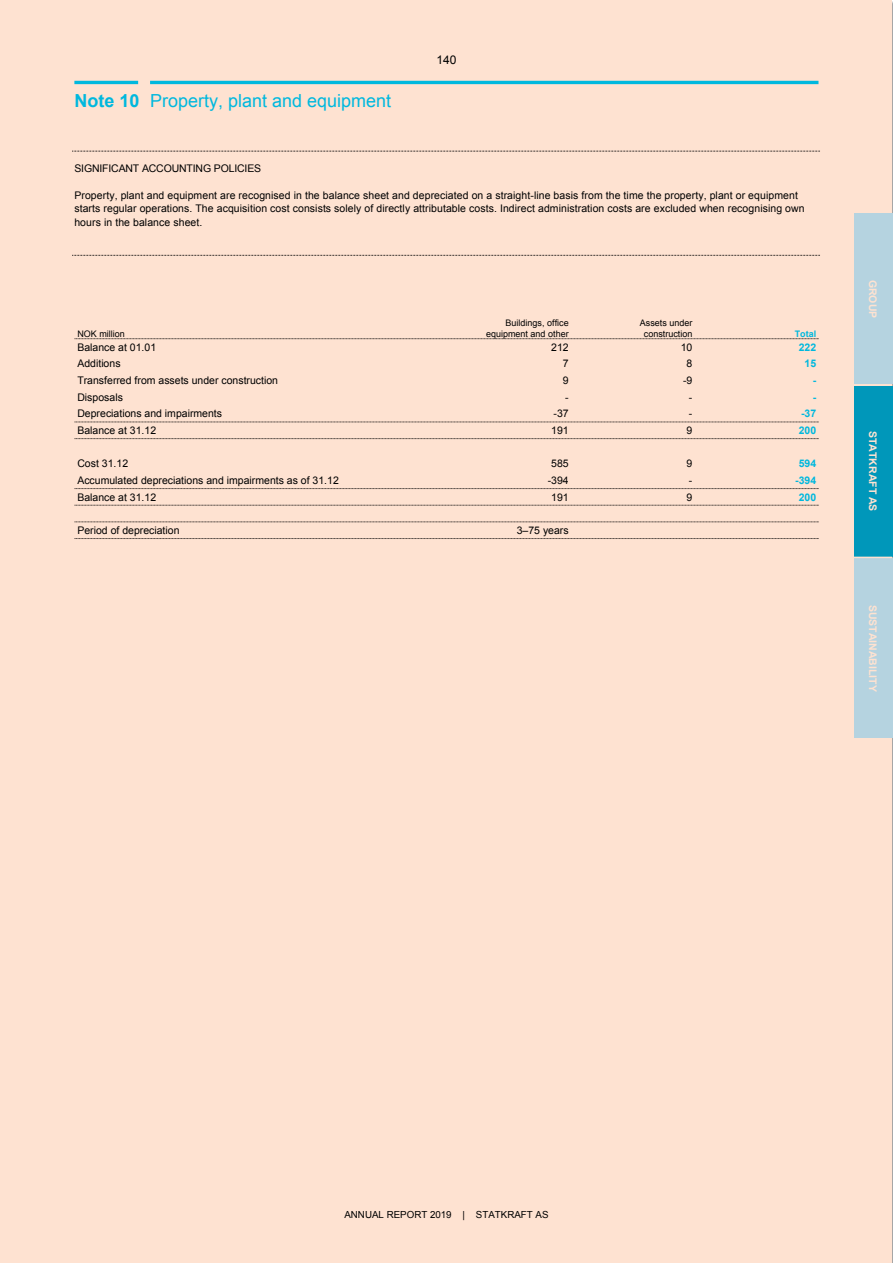
<style>
.page{position:relative;width:893px;height:1263px;background:#fff}
.page>*{position:absolute;margin:0;border:0;box-sizing:border-box;transform-origin:0 0}
.t1{font:18px "Arial";color:#00b8de}
.t2{font:12px "Arial";color:#000}
.t3{font:10.5px/13.5px "Arial";letter-spacing:.005em;color:#000}
.t4{font:700 10.5px "Arial";color:#fee2d1}
.t5{font:10.5px "Arial";letter-spacing:-.015em;color:#000}
.t6{font:700 10.5px "Arial";color:#00b8de}
.t7{font:9.75px "Arial";color:#000}
.t8{font:9px/10.4px "Arial";color:#000;text-align:right}
.t9{font:700 9px "Arial";color:#00b8de}
.s1{font-weight:700}
</style>
<div class="page">
<div style="left:0;top:0;width:892px;height:1263px;background:#fee2d1"></div>
<div style="left:854px;top:213px;width:38px;height:171px;background:#b5d3e0"></div>
<div style="left:854px;top:386px;width:38px;height:171px;background:#0097ba"></div>
<div style="left:854px;top:558px;width:38px;height:180px;background:#b5d3e0"></div>
<hr style="left:854px;top:384px;width:38px;height:2px;background:#fee2d1">
<hr style="left:854px;top:557px;width:38px;height:1px;background:#fee2d1">
<hr style="left:74px;top:81px;width:64px;height:3px;background:#00b8de">
<hr style="left:150px;top:81px;width:668px;height:3px;background:#00b8de">
<svg style="left:72px;top:151px;width:749px;height:1px"></svg>
<svg style="left:72px;top:255px;width:749px;height:1px"></svg>
<svg style="left:74px;top:338px;width:745px;height:1px"></svg>
<svg style="left:74px;top:422px;width:745px;height:1px"></svg>
<svg style="left:74px;top:438px;width:745px;height:1px"></svg>
<svg style="left:74px;top:488px;width:745px;height:1px"></svg>
<svg style="left:74px;top:505px;width:745px;height:1px"></svg>
<svg style="left:74px;top:522px;width:745px;height:1px"></svg>
<svg style="left:74px;top:538px;width:745px;height:1px"></svg>
<h1 class="t1" style="left:74px;top:91px;width:318px"><span class="s1">Note 10</span> Property, plant and equipment</h1>
<p class="t2" style="left:436px;top:54px;width:22px">140</p>
<p class="t5" style="left:74px;top:162px;width:188px">SIGNIFICANT ACCOUNTING POLICIES</p>
<p class="t3" style="left:74px;top:188px;width:732px">Property, plant and equipment are recognised in the balance sheet and depreciated on a straight-line basis from the time the property, plant or equipment starts regular operations. The acquisition cost consists solely of directly attributable costs. Indirect administration costs are excluded when recognising own hours in the balance sheet.</p>
<p class="t8" style="left:77px;top:328px;width:49px">NOK million</p>
<p class="t8" style="left:486px;top:318px;width:84px">Buildings, office equipment and other</p>
<p class="t8" style="left:640px;top:318px;width:54px;text-align:center">Assets under construction</p>
<p class="t9" style="left:795px;top:328px;width:23px">Total</p>
<p class="t3" style="left:77px;top:341px;width:80px">Balance at 01.01</p>
<p class="t3" style="left:551px;top:341px;width:19px">212</p>
<p class="t3" style="left:681px;top:341px;width:13px">10</p>
<p class="t6" style="left:799px;top:341px;width:19px">222</p>
<p class="t3" style="left:77px;top:357px;width:45px">Additions</p>
<p class="t3" style="left:563px;top:357px;width:7px">7</p>
<p class="t3" style="left:687px;top:357px;width:7px">8</p>
<p class="t6" style="left:804px;top:358px;width:13px">15</p>
<p class="t3" style="left:77px;top:374px;width:202px">Transferred from assets under construction</p>
<p class="t3" style="left:563px;top:374px;width:7px">9</p>
<p class="t3" style="left:683px;top:374px;width:11px">-9</p>
<p class="t6" style="left:813px;top:374px;width:5px">-</p>
<p class="t3" style="left:77px;top:390px;width:47px">Disposals</p>
<p class="t3" style="left:565px;top:390px;width:5px">-</p>
<p class="t3" style="left:689px;top:390px;width:5px">-</p>
<p class="t6" style="left:813px;top:391px;width:5px">-</p>
<p class="t3" style="left:77px;top:407px;width:146px">Depreciations and impairments</p>
<p class="t3" style="left:553px;top:407px;width:17px">-37</p>
<p class="t3" style="left:689px;top:407px;width:5px">-</p>
<p class="t6" style="left:801px;top:408px;width:17px">-37</p>
<p class="t3" style="left:77px;top:424px;width:80px">Balance at 31.12</p>
<p class="t3" style="left:551px;top:424px;width:19px">191</p>
<p class="t3" style="left:687px;top:424px;width:7px">9</p>
<p class="t6" style="left:799px;top:425px;width:19px">200</p>
<p class="t3" style="left:77px;top:457px;width:52px">Cost 31.12</p>
<p class="t3" style="left:551px;top:457px;width:19px">585</p>
<p class="t3" style="left:687px;top:457px;width:7px">9</p>
<p class="t6" style="left:799px;top:458px;width:19px">594</p>
<p class="t3" style="left:77px;top:473px;width:263px">Accumulated depreciations and impairments as of 31.12</p>
<p class="t3" style="left:548px;top:473px;width:23px">-394</p>
<p class="t3" style="left:689px;top:473px;width:5px">-</p>
<p class="t6" style="left:795px;top:474px;width:23px">-394</p>
<p class="t3" style="left:77px;top:490px;width:80px">Balance at 31.12</p>
<p class="t3" style="left:551px;top:490px;width:19px">191</p>
<p class="t3" style="left:687px;top:490px;width:7px">9</p>
<p class="t6" style="left:799px;top:491px;width:19px">200</p>
<p class="t3" style="left:77px;top:524px;width:104px">Period of depreciation</p>
<p class="t3" style="left:517px;top:524px;width:53px">3–75 years</p>
<p class="t4" style="left:879px;top:280px;width:40px;rotate:90deg">GROUP</p>
<p class="t4" style="left:879px;top:431px;width:82px;rotate:90deg">STATKRAFT AS</p>
<p class="t4" style="left:879px;top:605px;width:88px;rotate:90deg">SUSTAINABILITY</p>
<p class="t7" style="left:344px;top:1209px;width:206px">ANNUAL REPORT 2019 | STATKRAFT AS</p>
</div>
